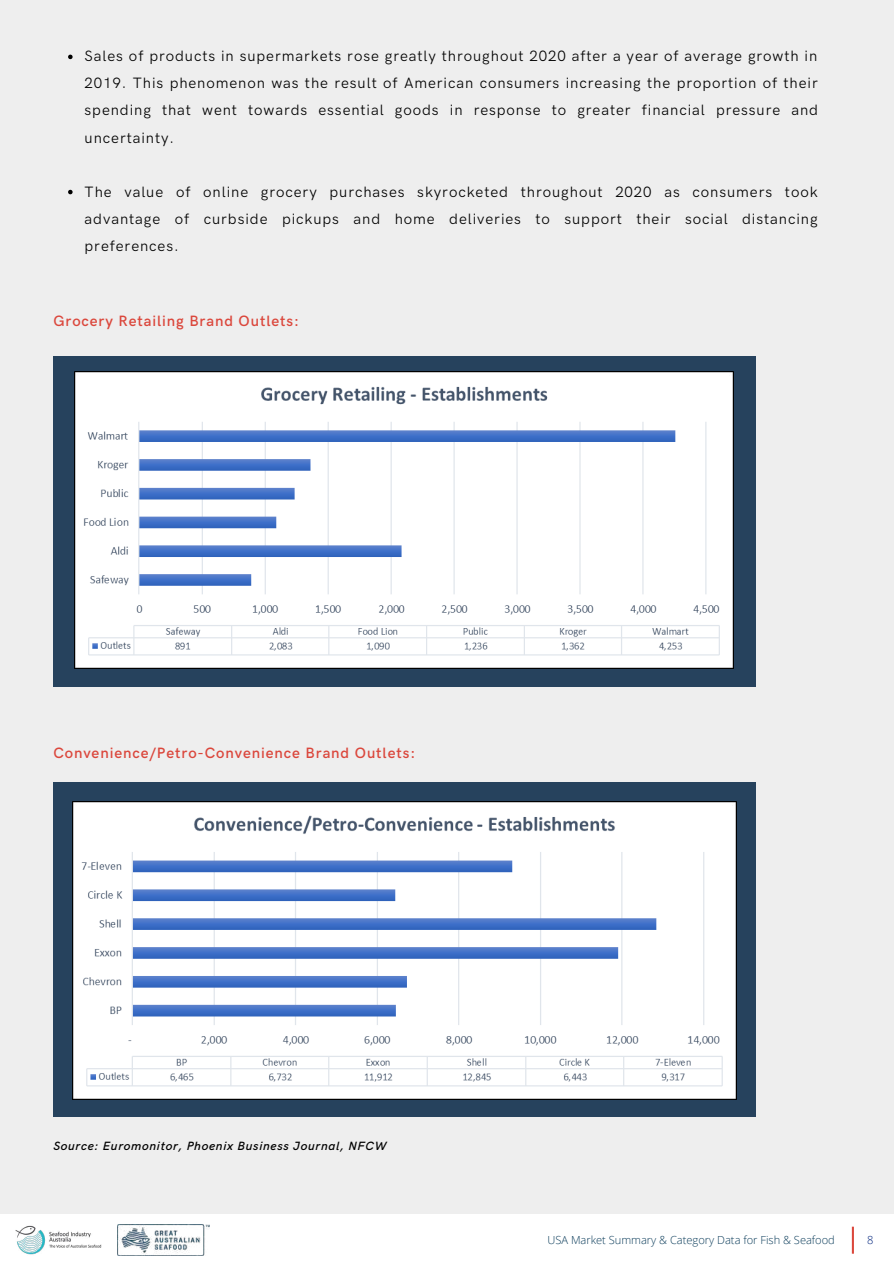
<style>
.page{position:relative;width:894px;height:1264px;background:#fff}
.page>*{position:absolute;margin:0;border:0;box-sizing:border-box;transform-origin:0 0}
.t1{font:15px/27px "HK Grotesk Pro";letter-spacing:.06em;color:#000;text-align:justify}
.t2{font:600 15px "HK Grotesk Pro";letter-spacing:.06em;color:#db473c}
.t3{font:italic 600 12px "HK Grotesk Pro";letter-spacing:.06em;color:#000}
.t4{font:300 11.1px "Open Sans";color:#0c3d5b}
.t5{font:300 11.1px "Open Sans";color:#00247d}
</style>
<div class="page">
<div style="left:0;top:0;width:893px;height:1263px;background:#eee"></div>
<div style="left:53px;top:782px;width:702px;height:334px;background:#26425d"></div>
<div style="left:53px;top:356px;width:702px;height:330px;background:#26425d"></div>
<img style="left:75px;top:371px;width:658px;height:298px">
<img style="left:73px;top:801px;width:663px;height:298px">
<div style="left:0;top:1214px;width:893px;height:49px;background:#fff"></div>
<img style="left:15px;top:1225px;width:87px;height:30px">
<svg style="left:851px;top:1226px;width:2px;height:27px"></svg>
<img style="left:117px;top:1224px;width:92px;height:31px">
<svg style="left:68px;top:55px;width:5px;height:4px"></svg>
<svg style="left:68px;top:190px;width:5px;height:4px"></svg>
<p class="t1" style="left:85px;top:43px;width:734px">Sales of products in supermarkets rose greatly throughout 2020 after a year of average growth in 2019. This phenomenon was the result of American consumers increasing the proportion of their spending that went towards essential goods in response to greater financial pressure and uncertainty.</p>
<p class="t1" style="left:85px;top:178px;width:734px">The value of online grocery purchases skyrocketed throughout 2020 as consumers took advantage of curbside pickups and home deliveries to support their social distancing preferences.</p>
<p class="t2" style="left:53px;top:312px;width:247px">Grocery Retailing Brand Outlets:</p>
<p class="t2" style="left:53px;top:744px;width:363px">Convenience/Petro-Convenience Brand Outlets:</p>
<p class="t3" style="left:53px;top:1138px;width:334px">Source: Euromonitor, Phoenix Business Journal, NFCW</p>
<p class="t4" style="left:547px;top:1232px;width:289px">USA Market Summary &amp; Category Data for Fish &amp; Seafood</p>
<p class="t5" style="left:866px;top:1232px;width:8px">8</p>
</div>
